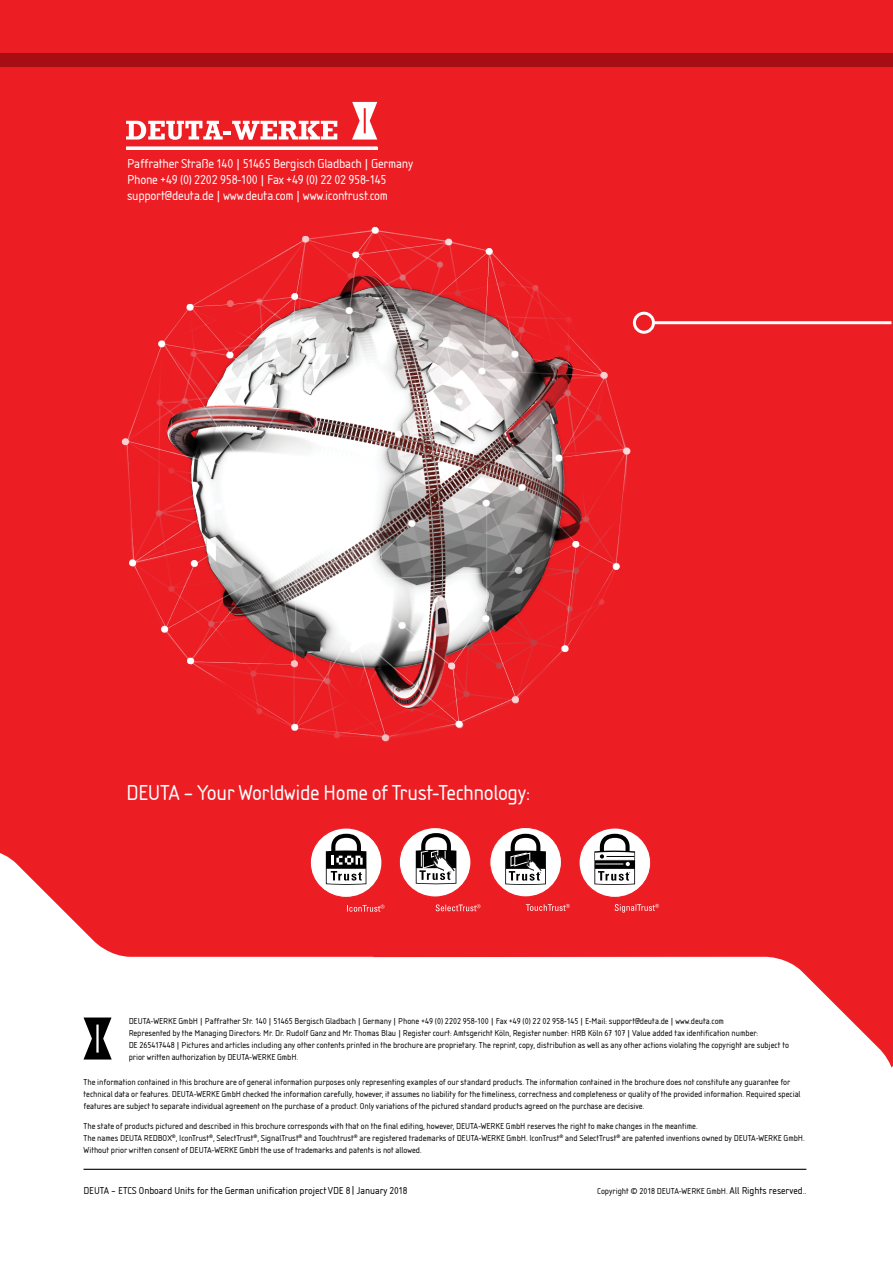
<style>
.page{position:relative;width:893px;height:1263px;background:#fff}
.page>*{position:absolute;margin:0;border:0;box-sizing:border-box;transform-origin:0 0}
.t1{font:22.5px "Isonorm";letter-spacing:-.02em;color:#fff}
.t2{font:13.5px/16.2px "Isonorm";letter-spacing:-.015em;color:#fff}
.t3{font:10.5px "Isonorm";color:#000}
.t4{font:9px/12px "Isonorm";color:#000}
.s1{font-size:10.5px}
</style>
<div class="page">
<div style="left:0;top:0;width:893px;height:1247px;background:#ed1d24"></div>
<svg style="left:0;top:851px;width:833px;height:396px;fill:#fff"></svg>
<hr style="left:84px;top:1169px;width:722px;height:1px;background:#000">
<svg style="left:84px;top:1017px;width:28px;height:42px"></svg>
<img style="left:121px;top:226px;width:520px;height:516px">
<hr style="left:650px;top:321px;width:241px;height:3px;background:#fff">
<div style="left:634px;top:313px;width:19px;height:19px;background:#ed1d24;border-radius:50%"></div>
<div style="left:633px;top:312px;width:22px;height:22px;border:3px solid #fff;border-radius:50%"></div>
<svg style="left:126px;top:121px;width:211px;height:19px"></svg>
<svg style="left:352px;top:102px;width:25px;height:38px"></svg>
<hr style="left:126px;top:147px;width:251px;height:2px;background:#fff">
<hr style="left:126px;top:146px;width:251px;height:1px;background:#fff">
<hr style="left:126px;top:149px;width:251px;height:1px;background:#fff">
<div style="left:0;top:53px;width:893px;height:14px;background:#a70e13"></div>
<svg style="left:833px;top:1002px;width:60px;height:245px;background:#fce3e4"></svg>
<svg style="left:310px;top:828px;width:72px;height:69px;background:#f7eded"></svg>
<div style="left:310px;top:827px;width:73px;height:71px;border:1px solid #ed1d24;border-radius:50%"></div>
<svg style="left:347px;top:905px;width:37px;height:7px"></svg>
<svg style="left:326px;top:834px;width:40px;height:50px;background:#8d8d8d"></svg>
<div style="left:579px;top:828px;width:72px;height:69px;background:#fff;border-radius:50%"></div>
<div style="left:578px;top:827px;width:73px;height:71px;border:1px solid #ed1d24;border-radius:50%"></div>
<svg style="left:615px;top:904px;width:44px;height:8px"></svg>
<svg style="left:595px;top:834px;width:40px;height:51px"></svg>
<div style="left:490px;top:827px;width:71px;height:70px;background:#fff;border-radius:50%"></div>
<div style="left:489px;top:827px;width:73px;height:70px;border:1px solid #ed1d24;border-radius:50%"></div>
<svg style="left:526px;top:904px;width:44px;height:7px"></svg>
<svg style="left:505px;top:834px;width:41px;height:51px"></svg>
<svg style="left:399px;top:827px;width:72px;height:70px;background:#faebec"></svg>
<div style="left:399px;top:827px;width:73px;height:70px;border:1px solid #ed1d24;border-radius:50%"></div>
<svg style="left:436px;top:904px;width:45px;height:7px"></svg>
<svg style="left:416px;top:833px;width:40px;height:51px;background:#8f8f8f"></svg>
<h2 class="t2" style="left:127px;top:155px;width:288px">Paffrather Straße 140|51465 Bergisch Gladbach|Germany<br>Phone +49 (0) 2202 958-100|Fax +49 (0) 22 02 958-145 support@deuta.de|www.deuta.com|www.icontrust.com</h2>
<h1 class="t1" style="left:126px;top:780px;width:406px">DEUTA – Your Worldwide Home of Trust-Technology:</h1>
<p class="t4" style="left:129px;top:1015px;width:662px">DEUTA-WERKE GmbH|Paffrather Str. 140|51465 Bergisch Gladbach|Germany|Phone +49 (0) 2202 958-100| Fax +49 (0) 22 02 958-145 | E-Mail: support@deuta.de|www.deuta.com<br>Represented by the Managing Directors: Mr. Dr. Rudolf Ganz and Mr. Thomas Blau|Register court: Amtsgericht Köln, Register number: HRB Köln 67 107|Value added tax identification number:<br>DE 265417448|Pictures and articles including any other contents printed in the brochure are proprietary. The reprint, copy, distribution as well as any other actions violating the copyright are subject to prior written authorization by DEUTA-WERKE GmbH.</p>
<p class="t4" style="left:84px;top:1076px;width:719px">The information contained in this brochure are of general information purposes only representing examples of our standard products. The information contained in the brochure does not constitute any guarantee for technical data or features. DEUTA-WERKE GmbH checked the information carefully, however, it assumes no liability for the timeliness, correctness and completeness or quality of the provided information. Required special features are subject to separate individual agreement on the purchase of a product. Only variations of the pictured standard products agreed on the purchase are decisive.</p>
<p class="t4" style="left:84px;top:1120px;width:723px">The state of products pictured and described in this brochure corresponds with that on the final editing, however, DEUTA-WERKE GmbH reserves the right to make changes in the meantime.<br>The names DEUTA REDBOX<sup>®</sup>, IconTrust<sup>®</sup>, SelectTrust<sup>®</sup>, SignalTrust<sup>®</sup> and Touchtrust<sup>®</sup> are registered trademarks of DEUTA-WERKE GmbH. IconTrust<sup>®</sup> and SelectTrust<sup>®</sup> are patented inventions owned by DEUTA-WERKE GmbH.<br>Without prior written consent of DEUTA-WERKE GmbH the use of trademarks and patents is not allowed.</p>
<p class="t3" style="left:84px;top:1185px;width:325px">DEUTA – ETCS Onboard Units for the German unification projectVDE 8|January 2018</p>
<p class="t4" style="left:597px;top:1185px;width:211px">Copyright © 2018 DEUTA-WERKE GmbH. <span class="s1">All Rights reserved</span>.<span class="s1">.</span></p>
</div>
